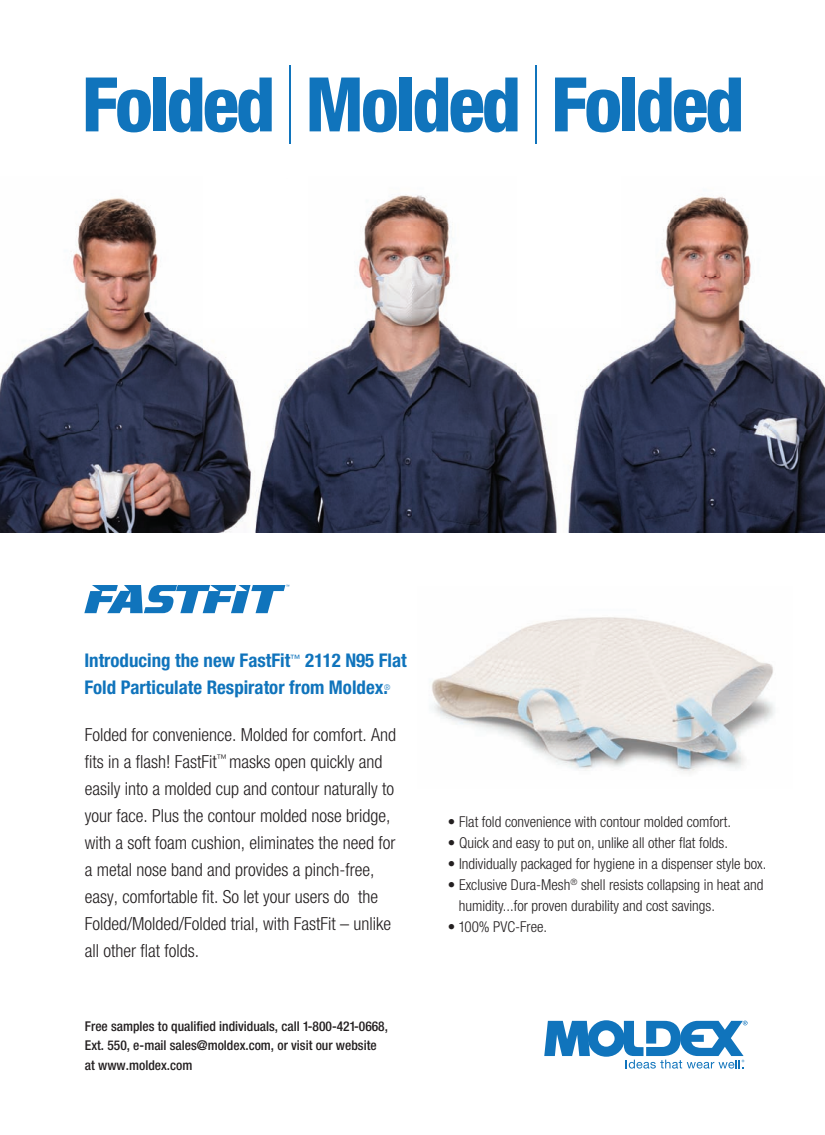
<style>
.page{position:relative;width:825px;height:1135px;background:#fff}
.page>*{position:absolute;margin:0;border:0;box-sizing:border-box;transform-origin:0 0}
.t1{font:800 condensed 75.45px "Helvetica Neue";letter-spacing:-.04em;color:#1074bc}
.t2{font:700 condensed 18.9px/27px "Helvetica Neue";color:#1074bc}
.t3{font:300 condensed 18px/27px "Helvetica Neue";color:#231f20}
.t4{font:300 condensed 15px/21px "Helvetica Neue";color:#231f20}
.t5{font:500 condensed 13.5px/19.5px "Helvetica Neue";color:#231f20}
.t6{font:300 condensed 7.8px "Helvetica Neue";color:#1074bc}
.t7{font:italic condensed 4.35px "Helvetica";color:#1074bc}
</style>
<div class="page">
<img style="left:431px;top:617px;width:344px;height:156px">
<hr style="left:289px;top:65px;width:1px;height:78px;background:#1074bc">
<hr style="left:535px;top:65px;width:1px;height:78px;background:#1074bc">
<svg style="left:84px;top:585px;width:201px;height:28px"></svg>
<svg style="left:544px;top:1020px;width:203px;height:48px"></svg>
<img style="left:0;top:195px;width:824px;height:337px">
<h1 class="t1" style="left:82px;top:58px;width:663px">Folded Molded Folded</h1>
<p class="t7" style="left:286px;top:584px;width:5px">™</p>
<p class="t2" style="left:84px;top:647px;width:324px">Introducing the new FastFit<sup>™</sup> 2112 N95 Flat<br>Fold Particulate Respirator from Moldex.</p>
<p class="t6" style="left:384px;top:682px;width:8px">®</p>
<p class="t3" style="left:85px;top:721px;width:312px">Folded for convenience. Molded for comfort. And fits in a flash! FastFit<sup>™</sup> masks open quickly and easily into a molded cup and contour naturally to your face. Plus the contour molded nose bridge, with a soft foam cushion, eliminates the need for a metal nose band and provides a pinch-free, easy, comfortable fit. So let your users do the Folded/Molded/Folded trial, with FastFit – unlike all other flat folds.</p>
<p class="t5" style="left:85px;top:1016px;width:304px">Free samples to qualified individuals, call 1-800-421-0668,<br>Ext. 550, e-mail sales@moldex.com, or visit our website at www.moldex.com</p>
<p class="t4" style="left:447px;top:810px;width:284px">• Flat fold convenience with contour molded comfort.</p>
<p class="t4" style="left:447px;top:831px;width:281px">• Quick and easy to put on, unlike all other flat folds.</p>
<p class="t4" style="left:447px;top:852px;width:320px">• Individually packaged for hygiene in a dispenser style box.</p>
<p class="t4" style="left:458px;top:873px;width:306px;text-indent:-11px">• Exclusive Dura-Mesh<sup>®</sup> shell resists collapsing in heat and humidity...for proven durability and cost savings.</p>
<p class="t4" style="left:447px;top:915px;width:101px">• 100% PVC-Free.</p>
</div>
